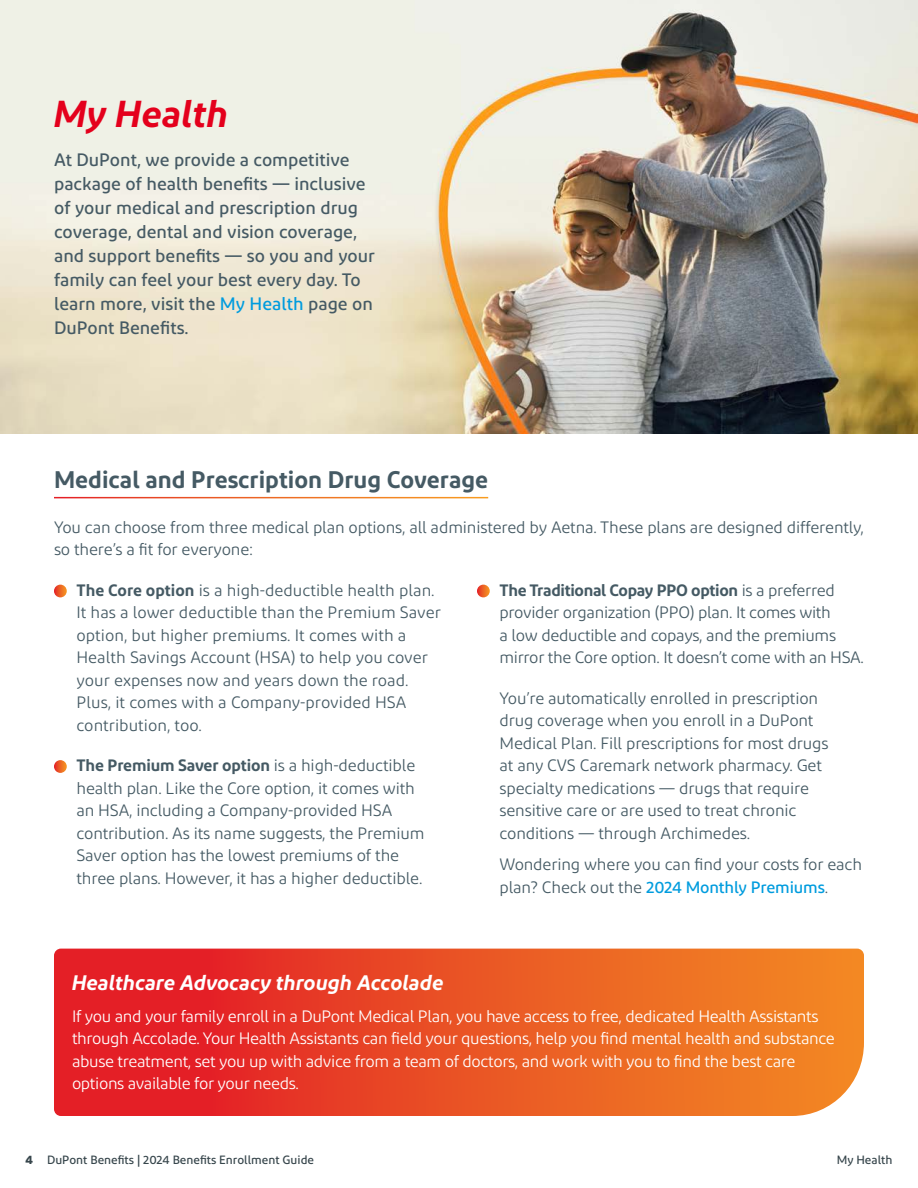
<style>
.page{position:relative;width:918px;height:1188px;background:#fff}
.page>*{position:absolute;margin:0;border:0;box-sizing:border-box;transform-origin:0 0}
.t1{font:italic 600 37.5px "Diodrum";color:#e4001c}
.t2{font:600 24px "Diodrum";color:#455a64}
.Callout_head{font:italic 600 21px "Diodrum";color:#fff}
.intro{font:500 18px/24px "Diodrum";color:#455a64}
.List_body_without_head{font:16.5px/22.5px "Diodrum";letter-spacing:-.01em;color:#455a64}
.Callout_body{font:16.5px/22.5px "Diodrum";letter-spacing:-.025em;color:#fff}
.Body_intro{font:16.5px/22.5px "Diodrum";letter-spacing:-.01em;color:#455a64}
.t3{font:500 12px "Diodrum";color:#37464c}
.s1{color:#009cde}
.s2{font-weight:600}
.s3{font-weight:500;color:#009cde}
.s4{font-weight:700}
</style>
<div class="page">
<img style="left:0;top:0;width:918px;height:434px">
<svg style="left:54px;top:585px;width:13px;height:12px"></svg>
<svg style="left:54px;top:760px;width:13px;height:13px"></svg>
<svg style="left:477px;top:585px;width:13px;height:12px"></svg>
<svg style="left:54px;top:949px;width:810px;height:167px;background:#ea5026"></svg>
<p class="t1" style="left:54px;top:90px;width:176px">My Health</p>
<p class="intro" style="left:54px;top:148px;width:322px">At DuPont, we provide a competitive package of health benefits — inclusive of your medical and prescription drug coverage, dental and vision coverage, and support benefits — so you and your family can feel your best every day. To learn more, visit the <span class="s1">My Health</span> page on DuPont Benefits.</p>
<p class="t2" style="left:54px;top:464px;width:436px">Medical and Prescription Drug Coverage</p>
<p class="Body_intro" style="left:54px;top:516px;width:812px">You can choose from three medical plan options, all administered by Aetna. These plans are designed differently, so there’s a fit for everyone:</p>
<p class="List_body_without_head" style="left:76px;top:579px;width:366px"><span class="s2">The Core option</span> is a high-deductible health plan.<br>It has a lower deductible than the Premium Saver option, but higher premiums. It comes with a Health Savings Account (HSA) to help you cover your expenses now and years down the road.<br>Plus, it comes with a Company-provided HSA contribution, too.</p>
<p class="List_body_without_head" style="left:76px;top:754px;width:350px"><span class="s2">The Premium Saver option</span> is a high-deductible health plan. Like the Core option, it comes with an HSA, including a Company-provided HSA contribution. As its name suggests, the Premium Saver option has the lowest premiums of the three plans. However, it has a higher deductible.</p>
<p class="List_body_without_head" style="left:500px;top:579px;width:364px"><span class="s2">The Traditional Copay PPO option</span> is a preferred provider organization (PPO) plan. It comes with<br>a low deductible and copays, and the premiums mirror the Core option. It doesn’t come with an HSA.</p>
<p class="List_body_without_head" style="left:500px;top:687px;width:331px">You’re automatically enrolled in prescription drug coverage when you enroll in a DuPont Medical Plan. Fill prescriptions for most drugs at any CVS Caremark network pharmacy. Get specialty medications — drugs that require sensitive care or are used to treat chronic conditions — through Archimedes.</p>
<p class="List_body_without_head" style="left:500px;top:853px;width:364px">Wondering where you can find your costs for each plan? Check out the <span class="s3">2024 Monthly Premiums</span>.</p>
<p class="Callout_head" style="left:72px;top:969px;width:373px">Healthcare Advocacy through Accolade</p>
<p class="Callout_body" style="left:72px;top:1004px;width:764px">If you and your family enroll in a DuPont Medical Plan, you have access to free, dedicated Health Assistants through Accolade. Your Health Assistants can field your questions, help you find mental health and substance abuse treatment, set you up with advice from a team of doctors, and work with you to find the best care options available for your needs.</p>
<p class="t3" style="left:26px;top:1152px;width:290px"><span class="s4">4</span> DuPont Benefits | 2024 Benefits Enrollment Guide</p>
<p class="t3" style="left:837px;top:1152px;width:57px">My Health</p>
</div>
